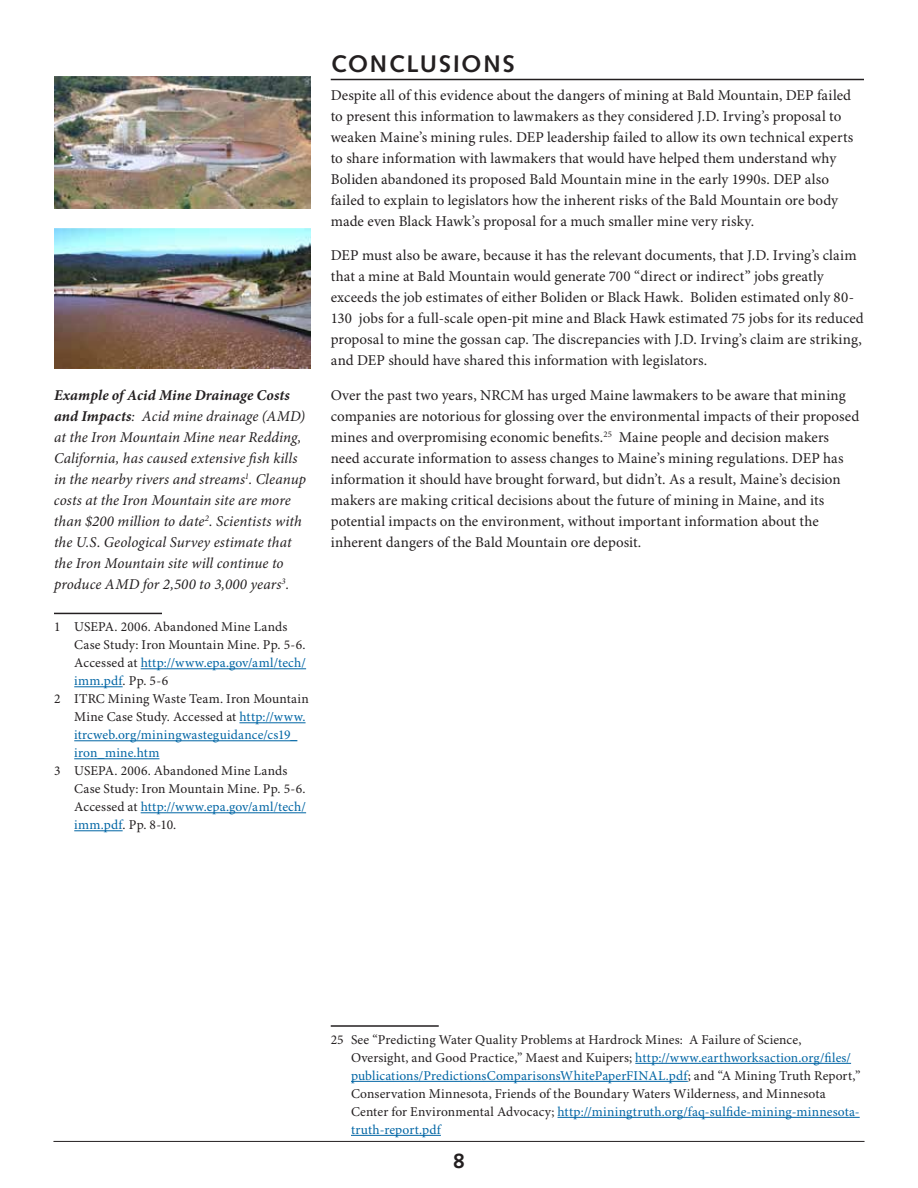
<style>
.page{position:relative;width:918px;height:1188px;background:#fff}
.page>*{position:absolute;margin:0;border:0;box-sizing:border-box;transform-origin:0 0}
.t1{font:700 24px "Syntax LT Std";letter-spacing:.075em;color:#231f20}
.t2{font:700 21px "Syntax LT Std";color:#231f20}
.t3{font:15px/21px "Minion Pro";letter-spacing:.005em;color:#231f20}
.t4{font:italic 15px/21px "Minion Pro";letter-spacing:.005em;color:#231f20}
.t5{font:13.5px/18px "Minion Pro";letter-spacing:.01em;color:#231f20}
.t6{font:13.5px "Minion Pro";letter-spacing:.015em;color:#0065a4}
.s1{font-weight:700}
.s2{color:#231f20}
.s3{color:#0065a4}
</style>
<div class="page">
<hr style="left:53px;top:1141px;width:812px;height:1px;background:#231f20">
<hr style="left:331px;top:79px;width:533px;height:1px;background:#231f20">
<hr style="left:331px;top:1025px;width:108px;height:2px;background:#231f20">
<hr style="left:635px;top:1063px;width:216px;height:1px;background:#0065a4">
<hr style="left:351px;top:1081px;width:337px;height:1px;background:#0065a4">
<hr style="left:558px;top:1117px;width:302px;height:1px;background:#0065a4">
<hr style="left:351px;top:1135px;width:90px;height:1px;background:#0065a4">
<hr style="left:54px;top:613px;width:108px;height:1px;background:#231f20">
<hr style="left:141px;top:668px;width:165px;height:1px;background:#0065a4">
<hr style="left:74px;top:686px;width:49px;height:1px;background:#0065a4">
<hr style="left:239px;top:722px;width:67px;height:1px;background:#0065a4">
<hr style="left:74px;top:740px;width:223px;height:1px;background:#0065a4">
<hr style="left:74px;top:758px;width:85px;height:1px;background:#0065a4">
<hr style="left:141px;top:812px;width:165px;height:1px;background:#0065a4">
<hr style="left:74px;top:830px;width:49px;height:1px;background:#0065a4">
<img style="left:54px;top:229px;width:256px;height:140px">
<img style="left:54px;top:77px;width:256px;height:132px">
<p class="t4" style="left:54px;top:385px;width:254px"><span class="s1">Example of Acid Mine Drainage Costs and Impacts</span>: Acid mine drainage (AMD) at the Iron Mountain Mine near Redding, California, has caused extensive fish kills in the nearby rivers and streams<sup>1</sup>. Cleanup costs at the Iron Mountain site are more than $200 million to date<sup>2</sup>. Scientists with the U.S. Geological Survey estimate that the Iron Mountain site will continue to produce AMD for 2,500 to 3,000 years<sup>3</sup>.</p>
<p class="t5" style="left:54px;top:619px;width:235px">1 USEPA. 2006. Abandoned Mine Lands</p>
<p class="t5" style="left:74px;top:637px;width:233px">Case Study: Iron Mountain Mine. Pp. 5-6.</p>
<p class="t6" style="left:74px;top:655px;width:233px"><span class="s2">Accessed at</span> http://www.epa.gov/aml/tech/</p>
<p class="t6" style="left:74px;top:673px;width:95px">imm.pdf<span class="s2">. Pp. 5-6</span></p>
<p class="t5" style="left:54px;top:691px;width:256px">2 ITRC Mining Waste Team. Iron Mountain</p>
<p class="t5" style="left:74px;top:709px;width:233px">Mine Case Study. Accessed at <span class="s3">http://www.</span></p>
<p class="t6" style="left:74px;top:727px;width:225px">itrcweb.org/miningwasteguidance/cs19_</p>
<p class="t6" style="left:74px;top:745px;width:87px">iron_mine.htm</p>
<p class="t5" style="left:74px;top:763px;width:233px;text-indent:-20px">3 USEPA. 2006. Abandoned Mine Lands Case Study: Iron Mountain Mine. Pp. 5-6.<br>Accessed at <span class="s3">http://www.epa.gov/aml/tech/ imm.pdf</span>. Pp. 8-10.</p>
<h1 class="t1" style="left:331px;top:50px;width:185px">CONCLUSIONS</h1>
<p class="t3" style="left:331px;top:85px;width:524px">Despite all of this evidence about the dangers of mining at Bald Mountain, DEP failed to present this information to lawmakers as they considered J.D. Irving’s proposal to weaken Maine’s mining rules. DEP leadership failed to allow its own technical experts to share information with lawmakers that would have helped them understand why Boliden abandoned its proposed Bald Mountain mine in the early 1990s. DEP also failed to explain to legislators how the inherent risks of the Bald Mountain ore body made even Black Hawk’s proposal for a much smaller mine very risky.</p>
<p class="t3" style="left:331px;top:246px;width:535px">DEP must also be aware, because it has the relevant documents, that J.D. Irving’s claim that a mine at Bald Mountain would generate 700 “direct or indirect” jobs greatly exceeds the job estimates of either Boliden or Black Hawk. Boliden estimated only 80- 130 jobs for a full-scale open-pit mine and Black Hawk estimated 75 jobs for its reduced proposal to mine the gossan cap. The discrepancies with J.D. Irving’s claim are striking, and DEP should have shared this information with legislators.</p>
<p class="t3" style="left:331px;top:385px;width:530px">Over the past two years, NRCM has urged Maine lawmakers to be aware that mining companies are notorious for glossing over the environmental impacts of their proposed mines and overpromising economic benefits.<sup>25</sup> Maine people and decision makers need accurate information to assess changes to Maine’s mining regulations. DEP has information it should have brought forward, but didn’t. As a result, Maine’s decision makers are making critical decisions about the future of mining in Maine, and its potential impacts on the environment, without important information about the inherent dangers of the Bald Mountain ore deposit.</p>
<p class="t5" style="left:351px;top:1031px;width:511px;text-indent:-20px">25 See “Predicting Water Quality Problems at Hardrock Mines: A Failure of Science, Oversight, and Good Practice,” Maest and Kuipers; <span class="s3">http://www.earthworksaction.org/files/ publications/PredictionsComparisonsWhitePaperFINAL.pdf</span>; and “A Mining Truth Report,” Conservation Minnesota, Friends of the Boundary Waters Wilderness, and Minnesota Center for Environmental Advocacy; <span class="s3">http://miningtruth.org/faq-sulfide-mining-minnesota&shy;truth-report.pdf</span></p>
<h2 class="t2" style="left:453px;top:1149px;width:13px">8</h2>
</div>
